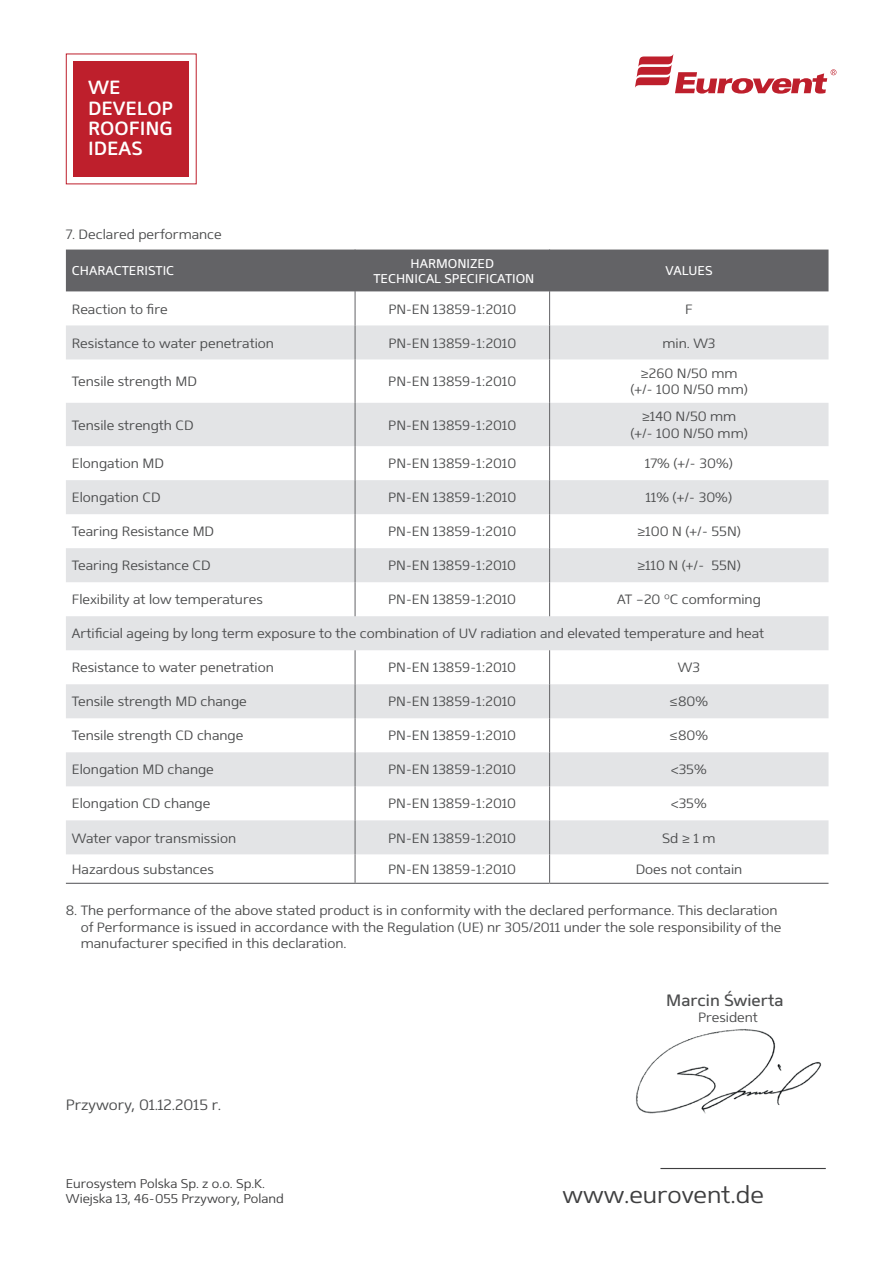
<style>
.page{position:relative;width:893px;height:1263px;background:#fff}
.page>*{position:absolute;margin:0;border:0;box-sizing:border-box;transform-origin:0 0}
.t1{font:300 24px "Mentone";color:#3e3e3f}
.t2{font:600 19.05px/20.2px "Mentone";color:#fff}
.t3{font:16.5px "Mentone";color:#4b4c4d}
.t4{font:300 15px "Mentone";color:#4b4c4d}
.t5{font:300 13.5px/16.2px "Mentone";color:#4b4c4d;text-align:center}
.t6{font:300 12.75px/15.3px "Mentone";color:#3e3e3f}
.t7{font:12.75px/15.3px "Mentone";color:#fff;text-align:center}
</style>
<div class="page">
<svg style="left:635px;top:54px;width:201px;height:40px"></svg>
<hr style="left:660px;top:1168px;width:166px;height:1px;background:#3e3e3f">
<div style="left:73px;top:61px;width:116px;height:116px;background:#be1f2c"></div>
<img style="left:636px;top:1029px;width:186px;height:85px">
<div style="left:66px;top:250px;width:762px;height:41px;background:#636366"></div>
<svg style="left:66px;top:325px;width:762px;height:529px;fill:#e3e4e6"></svg>
<hr style="left:355px;top:250px;width:1px;height:41px;background:#636366">
<hr style="left:549px;top:250px;width:1px;height:41px;background:#636366">
<hr style="left:355px;top:291px;width:1px;height:34px;background:#636366">
<hr style="left:549px;top:291px;width:1px;height:34px;background:#636366">
<hr style="left:355px;top:325px;width:1px;height:34px;background:#636366">
<hr style="left:549px;top:325px;width:1px;height:34px;background:#636366">
<hr style="left:355px;top:359px;width:1px;height:44px;background:#636366">
<hr style="left:549px;top:359px;width:1px;height:44px;background:#636366">
<hr style="left:355px;top:403px;width:1px;height:43px;background:#636366">
<hr style="left:549px;top:403px;width:1px;height:43px;background:#636366">
<hr style="left:355px;top:446px;width:1px;height:34px;background:#636366">
<hr style="left:549px;top:446px;width:1px;height:34px;background:#636366">
<hr style="left:355px;top:480px;width:1px;height:34px;background:#636366">
<hr style="left:549px;top:480px;width:1px;height:34px;background:#636366">
<hr style="left:355px;top:514px;width:1px;height:34px;background:#636366">
<hr style="left:549px;top:514px;width:1px;height:34px;background:#636366">
<hr style="left:355px;top:548px;width:1px;height:34px;background:#636366">
<hr style="left:549px;top:548px;width:1px;height:34px;background:#636366">
<hr style="left:355px;top:582px;width:1px;height:34px;background:#636366">
<hr style="left:549px;top:582px;width:1px;height:34px;background:#636366">
<hr style="left:355px;top:650px;width:1px;height:34px;background:#636366">
<hr style="left:549px;top:650px;width:1px;height:34px;background:#636366">
<hr style="left:355px;top:684px;width:1px;height:34px;background:#636366">
<hr style="left:549px;top:684px;width:1px;height:34px;background:#636366">
<hr style="left:355px;top:718px;width:1px;height:34px;background:#636366">
<hr style="left:549px;top:718px;width:1px;height:34px;background:#636366">
<hr style="left:355px;top:752px;width:1px;height:34px;background:#636366">
<hr style="left:549px;top:752px;width:1px;height:34px;background:#636366">
<hr style="left:355px;top:786px;width:1px;height:34px;background:#636366">
<hr style="left:549px;top:786px;width:1px;height:34px;background:#636366">
<hr style="left:355px;top:820px;width:1px;height:34px;background:#636366">
<hr style="left:549px;top:820px;width:1px;height:34px;background:#636366">
<svg style="left:355px;top:854px;width:1px;height:29px"></svg>
<svg style="left:549px;top:854px;width:1px;height:29px"></svg>
<hr style="left:66px;top:883px;width:289px;height:1px;background:#636366">
<hr style="left:355px;top:883px;width:195px;height:1px;background:#636366">
<hr style="left:550px;top:883px;width:278px;height:1px;background:#636366">
<h2 class="t2" style="left:88px;top:77px;width:87px">WE<br>DEVELOP<br>ROOFING<br>IDEAS</h2>
<p class="t5" style="left:66px;top:226px;width:157px">7. Declared performance</p>
<p class="t7" style="left:72px;top:263px;width:104px">CHARACTERISTIC</p>
<p class="t7" style="left:373px;top:255px;width:163px">HARMONIZED<br>TECHNICAL SPECIFICATION</p>
<p class="t7" style="left:666px;top:263px;width:48px">VALUES</p>
<p class="t5" style="left:72px;top:301px;width:97px">Reaction to fire</p>
<p class="t5" style="left:388px;top:301px;width:129px">PN-EN 13859-1:2010</p>
<p class="t5" style="left:685px;top:301px;width:9px">F</p>
<p class="t5" style="left:72px;top:335px;width:204px">Resistance to water penetration</p>
<p class="t5" style="left:388px;top:335px;width:129px">PN-EN 13859-1:2010</p>
<p class="t5" style="left:662px;top:335px;width:55px">min. W3</p>
<p class="t5" style="left:72px;top:373px;width:127px">Tensile strength MD</p>
<p class="t5" style="left:388px;top:373px;width:129px">PN-EN 13859-1:2010</p>
<p class="t5" style="left:630px;top:365px;width:119px">≥260 N/50 mm (+/- 100 N/50 mm)</p>
<p class="t5" style="left:72px;top:417px;width:123px">Tensile strength CD</p>
<p class="t5" style="left:388px;top:417px;width:129px">PN-EN 13859-1:2010</p>
<p class="t5" style="left:630px;top:409px;width:119px">≥140 N/50 mm (+/- 100 N/50 mm)</p>
<p class="t5" style="left:72px;top:455px;width:94px">Elongation MD</p>
<p class="t5" style="left:388px;top:455px;width:129px">PN-EN 13859-1:2010</p>
<p class="t5" style="left:645px;top:455px;width:89px">17% (+/- 30%)</p>
<p class="t5" style="left:72px;top:489px;width:90px">Elongation CD</p>
<p class="t5" style="left:388px;top:489px;width:129px">PN-EN 13859-1:2010</p>
<p class="t5" style="left:646px;top:489px;width:88px">11% (+/- 30%)</p>
<p class="t5" style="left:72px;top:523px;width:144px">Tearing Resistance MD</p>
<p class="t5" style="left:388px;top:523px;width:129px">PN-EN 13859-1:2010</p>
<p class="t5" style="left:637px;top:523px;width:105px">≥100 N (+/- 55N)</p>
<p class="t5" style="left:72px;top:557px;width:140px">Tearing Resistance CD</p>
<p class="t5" style="left:388px;top:557px;width:129px">PN-EN 13859-1:2010</p>
<p class="t5" style="left:637px;top:557px;width:105px">≥110 N (+/- 55N)</p>
<p class="t5" style="left:72px;top:591px;width:192px">Flexibility at low temperatures</p>
<p class="t5" style="left:388px;top:591px;width:129px">PN-EN 13859-1:2010</p>
<p class="t5" style="left:617px;top:591px;width:145px">AT –20 ºC comforming</p>
<p class="t5" style="left:72px;top:625px;width:694px">Artificial ageing by long term exposure to the combination of UV radiation and elevated temperature and heat</p>
<p class="t5" style="left:72px;top:659px;width:204px">Resistance to water penetration</p>
<p class="t5" style="left:388px;top:659px;width:129px">PN-EN 13859-1:2010</p>
<p class="t5" style="left:678px;top:659px;width:24px">W3</p>
<p class="t5" style="left:72px;top:693px;width:177px">Tensile strength MD change</p>
<p class="t5" style="left:388px;top:693px;width:129px">PN-EN 13859-1:2010</p>
<p class="t5" style="left:670px;top:693px;width:40px">≤80%</p>
<p class="t5" style="left:72px;top:727px;width:173px">Tensile strength CD change</p>
<p class="t5" style="left:388px;top:727px;width:129px">PN-EN 13859-1:2010</p>
<p class="t5" style="left:670px;top:727px;width:40px">≤80%</p>
<p class="t5" style="left:72px;top:761px;width:144px">Elongation MD change</p>
<p class="t5" style="left:388px;top:761px;width:129px">PN-EN 13859-1:2010</p>
<p class="t5" style="left:671px;top:761px;width:37px">&lt;35%</p>
<p class="t5" style="left:72px;top:795px;width:140px">Elongation CD change</p>
<p class="t5" style="left:388px;top:795px;width:129px">PN-EN 13859-1:2010</p>
<p class="t5" style="left:671px;top:795px;width:37px">&lt;35%</p>
<p class="t5" style="left:72px;top:830px;width:166px">Water vapor transmission</p>
<p class="t5" style="left:388px;top:830px;width:129px">PN-EN 13859-1:2010</p>
<p class="t5" style="left:662px;top:830px;width:55px">Sd ≥ 1 m</p>
<p class="t5" style="left:72px;top:861px;width:144px">Hazardous substances</p>
<p class="t5" style="left:388px;top:861px;width:129px">PN-EN 13859-1:2010</p>
<p class="t5" style="left:636px;top:861px;width:108px">Does not contain</p>
<p class="t5" style="left:81px;top:902px;width:702px;text-align:left;text-indent:-15px">8. The performance of the above stated product is in conformity with the declared performance. This declaration of Performance is issued in accordance with the Regulation (UE) nr 305/2011 under the sole responsibility of the manufacturer specified in this declaration.</p>
<p class="t4" style="left:66px;top:1095px;width:157px">Przywory, 01.12.2015 r.</p>
<p class="t6" style="left:66px;top:1176px;width:219px">Eurosystem Polska Sp. z o.o. Sp.K.<br>Wiejska 13, 46-055 Przywory, Poland</p>
<p class="t3" style="left:666px;top:990px;width:119px">Marcin Świerta</p>
<p class="t5" style="left:698px;top:1009px;width:61px">President</p>
<h1 class="t1" style="left:563px;top:1181px;width:203px">www.eurovent.de</h1>
</div>
